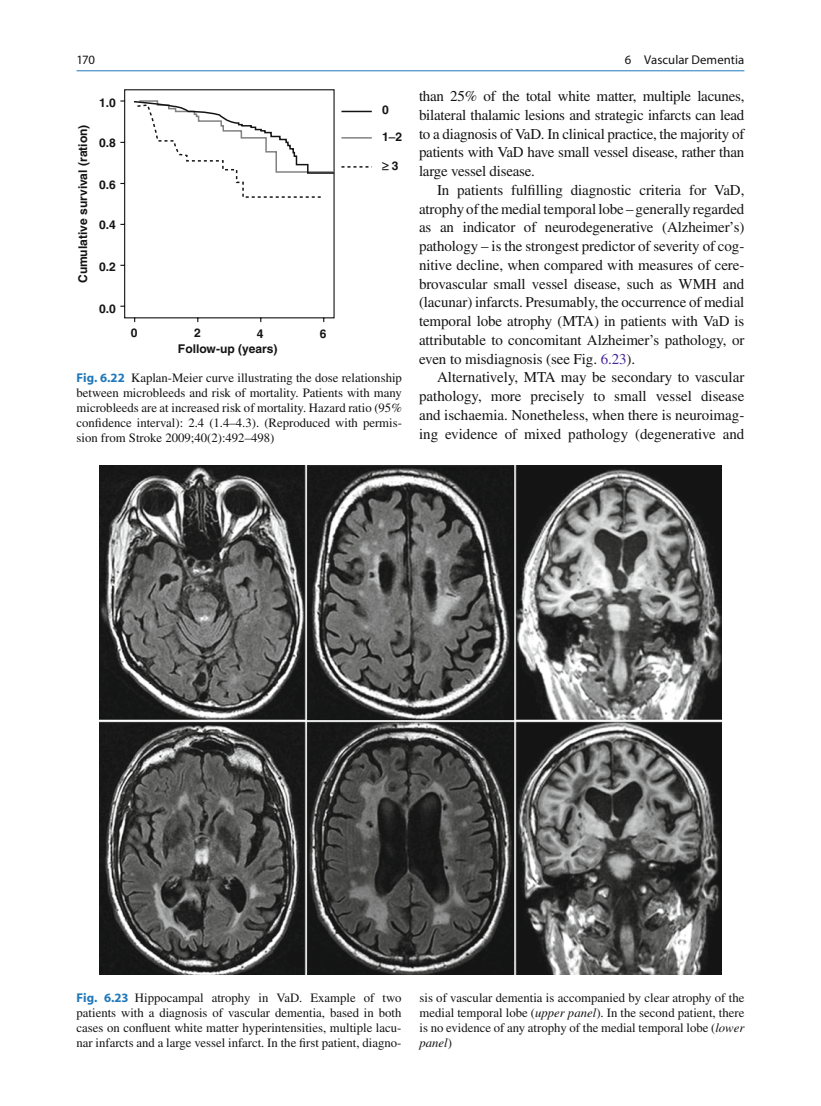
<style>
.page{position:relative;width:821px;height:1106px;background:#fff}
.page>*{position:absolute;margin:0;border:0;box-sizing:border-box;transform-origin:0 0}
.t1{font:15px/18.8px "Times";letter-spacing:-.005em;color:#131413;text-align:justify}
.t2{font:12.75px/15px "Times";color:#131413;text-align:justify}
.t3{font:12.75px "Myriad";letter-spacing:.005em;color:#131413}
.t4{font:700 12px "Helvetica";color:#131413}
.s1{color:#49279a}
.s2{font-family:"Myriad";font-weight:700;color:#2178ba}
.s3{font-style:italic}
</style>
<div class="page">
<hr style="left:77px;top:70px;width:667px;height:1px;background:#2178ba">
<img style="left:100px;top:465px;width:621px;height:509px">
<svg style="left:120px;top:89px;width:215px;height:234px"></svg>
<svg style="left:132px;top:99px;width:240px;height:99px"></svg>
<p class="t3" style="left:76px;top:54px;width:20px">170</p>
<p class="t3" style="left:625px;top:54px;width:121px">6 Vascular Dementia</p>
<p class="t1" style="left:419px;top:87px;width:327px">than 25% of the total white matter, multiple lacunes, bilateral thalamic lesions and strategic infarcts can lead to a diagnosis of VaD. In clinical practice, the majority of patients with VaD have small vessel disease, rather than large vessel disease.</p>
<p class="t1" style="left:419px;top:180px;width:327px;text-indent:18px">In patients fulfilling diagnostic criteria for VaD, atrophy of the medial temporal lobe – generally regarded as an indicator of neurodegenerative (Alzheimer’s) pathology – is the strongest predictor of severity of cog&shy;nitive decline, when compared with measures of cere&shy;brovascular small vessel disease, such as WMH and (lacunar) infarcts. Presumably, the occurrence of medial temporal lobe atrophy (MTA) in patients with VaD is attributable to concomitant Alzheimer’s pathology, or even to misdiagnosis (see Fig. <span class="s1">6.23</span>).</p>
<p class="t1" style="left:419px;top:368px;width:327px;text-indent:18px">Alternatively, MTA may be secondary to vascular pathology, more precisely to small vessel disease and ischaemia. Nonetheless, when there is neuroimag&shy;ing evidence of mixed pathology (degenerative and</p>
<p class="t4" style="left:99px;top:95px;width:18px">1.0</p>
<p class="t4" style="left:99px;top:136px;width:18px">0.8</p>
<p class="t4" style="left:382px;top:102px;width:8px">0</p>
<p class="t4" style="left:382px;top:129px;width:22px">1 2</p>
<p class="t4" style="left:382px;top:158px;width:18px">≥ 3</p>
<p class="t4" style="left:76px;top:283px;width:160px;rotate:-90deg">Cumulative survival (ration)</p>
<p class="t4" style="left:99px;top:177px;width:18px">0.6</p>
<p class="t4" style="left:99px;top:217px;width:18px">0.4</p>
<p class="t4" style="left:99px;top:259px;width:18px">0.2</p>
<p class="t4" style="left:99px;top:301px;width:18px">0.0</p>
<p class="t4" style="left:131px;top:325px;width:8px">0</p>
<p class="t4" style="left:194px;top:325px;width:8px">2</p>
<p class="t4" style="left:257px;top:326px;width:8px">4</p>
<p class="t4" style="left:320px;top:326px;width:8px">6</p>
<p class="t4" style="left:178px;top:341px;width:101px">Follow-up (years)</p>
<p class="t2" style="left:76px;top:370px;width:327px"><span class="s2">Fig. 6.22</span> Kaplan-Meier curve illustrating the dose relationship between microbleeds and risk of mortality. Patients with many microbleeds are at increased risk of mortality. Hazard ratio (95% confidence interval): 2.4 (1.4–4.3). (Reproduced with permis&shy;sion from Stroke 2009;40(2):492–498)</p>
<p class="t2" style="left:77px;top:990px;width:326px"><span class="s2">Fig. 6.23</span> Hippocampal atrophy in VaD. Example of two patients with a diagnosis of vascular dementia, based in both cases on confluent white matter hyperintensities, multiple lacu&shy;nar infarcts and a large vessel infarct. In the first patient, diagno-</p>
<p class="t2" style="left:419px;top:990px;width:326px">sis of vascular dementia is accompanied by clear atrophy of the medial temporal lobe (<span class="s3">upper panel</span>). In the second patient, there is no evidence of any atrophy of the medial temporal lobe (<span class="s3">lower panel</span>)</p>
</div>
